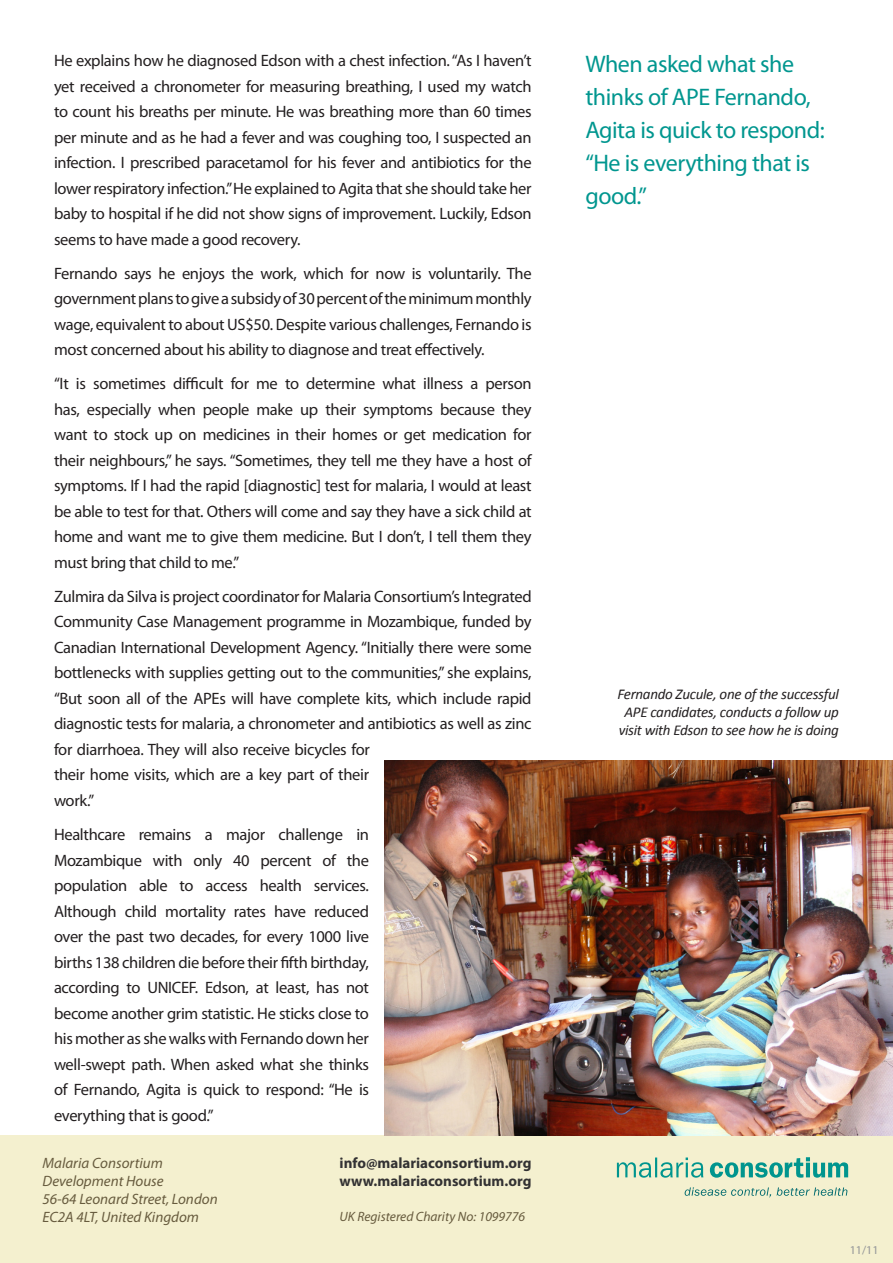
<style>
.page{position:relative;width:893px;height:1263px;background:#fff}
.page>*{position:absolute;margin:0;border:0;box-sizing:border-box;transform-origin:0 0}
.t1{font:24px/33px "Myriad Pro";letter-spacing:-.02em;color:#00968f}
.t2{font:16.5px/25.5px "Myriad Pro";letter-spacing:-.02em;color:#231f20;text-align:justify}
.t3{font:italic 15px/18px "Calibri";letter-spacing:-.02em;color:#231f20;text-align:center}
.t4{font:italic 15px/18px "Myriad Pro";color:#675b3e}
.t5{font:700 15px/18px "Myriad Pro";color:#333233}
.t6{font:italic 13.5px "Myriad Pro";color:#675b3e}
.t7{font:12px "Myriad Pro";color:#939598}
</style>
<div class="page">
<div style="left:0;top:1135px;width:893px;height:127px;background:#f4f0cf"></div>
<svg style="left:617px;top:1157px;width:231px;height:21px"></svg>
<svg style="left:685px;top:1187px;width:162px;height:10px"></svg>
<img style="left:385px;top:760px;width:508px;height:375px">
<p class="t2" style="left:54px;top:48px;width:479px">He explains how he diagnosed Edson with a chest infection. “As I haven’t yet received a chronometer for measuring breathing, I used my watch to count his breaths per minute. He was breathing more than 60 times per minute and as he had a fever and was coughing too, I suspected an infection. I prescribed paracetamol for his fever and antibiotics for the lower respiratory infection.” He explained to Agita that she should take her baby to hospital if he did not show signs of improvement. Luckily, Edson seems to have made a good recovery.</p>
<p class="t2" style="left:54px;top:260px;width:479px">Fernando says he enjoys the work, which for now is voluntarily. The government plans to give a subsidy of 30 percent of the minimum monthly wage, equivalent to about US$50. Despite various challenges, Fernando is most concerned about his ability to diagnose and treat effectively.</p>
<p class="t2" style="left:54px;top:371px;width:479px">“It is sometimes difficult for me to determine what illness a person has, especially when people make up their symptoms because they want to stock up on medicines in their homes or get medication for their neighbours,” he says. “Sometimes, they tell me they have a host of symptoms. If I had the rapid [diagnostic] test for malaria, I would at least be able to test for that. Others will come and say they have a sick child at home and want me to give them medicine. But I don’t, I tell them they must bring that child to me.”</p>
<p class="t2" style="left:54px;top:583px;width:479px;text-align:left">Zulmira da Silva is project coordinator for Malaria Consortium’s Integrated Community Case Management programme in Mozambique, funded by Canadian International Development Agency. “Initially there were some bottlenecks with supplies getting out to the communities,” she explains, “But soon all of the APEs will have complete kits, which include rapid diagnostic tests for malaria, a chronometer and antibiotics as well as zinc for diarrhoea. They will also receive bicycles for<br>their home visits, which are a key part of their<br>work.”</p>
<p class="t2" style="left:54px;top:821px;width:317px">Healthcare remains a major challenge in Mozambique with only 40 percent of the population able to access health services.<br>Although child mortality rates have reduced over the past two decades, for every 1000 live births 138 children die before their fifth birthday, according to UNICEF. Edson, at least, has not become another grim statistic. He sticks close to his mother as she walks with Fernando down her well-swept path. When asked what she thinks of Fernando, Agita is quick to respond: “He is everything that is good.”</p>
<p class="t4" style="left:43px;top:1154px;width:177px">Malaria Consortium<br>Development House<br>56-64 Leonard Street, London<br>EC2A 4LT, United Kingdom</p>
<p class="t5" style="left:340px;top:1154px;width:194px">info@malariaconsortium.org www.malariaconsortium.org</p>
<p class="t6" style="left:340px;top:1208px;width:187px">UK Registered Charity No: 1099776</p>
<p class="t1" style="left:585px;top:47px;width:241px">When asked what she thinks of APE Fernando,<br>Agita is quick to respond: “He is everything that is good.”</p>
<p class="t3" style="left:617px;top:685px;width:223px">Fernando Zucule, one of the successful<br>APE candidates, conducts a follow up visit with Edson to see how he is doing</p>
<p class="t7" style="left:850px;top:1242px;width:30px">11/11</p>
</div>
